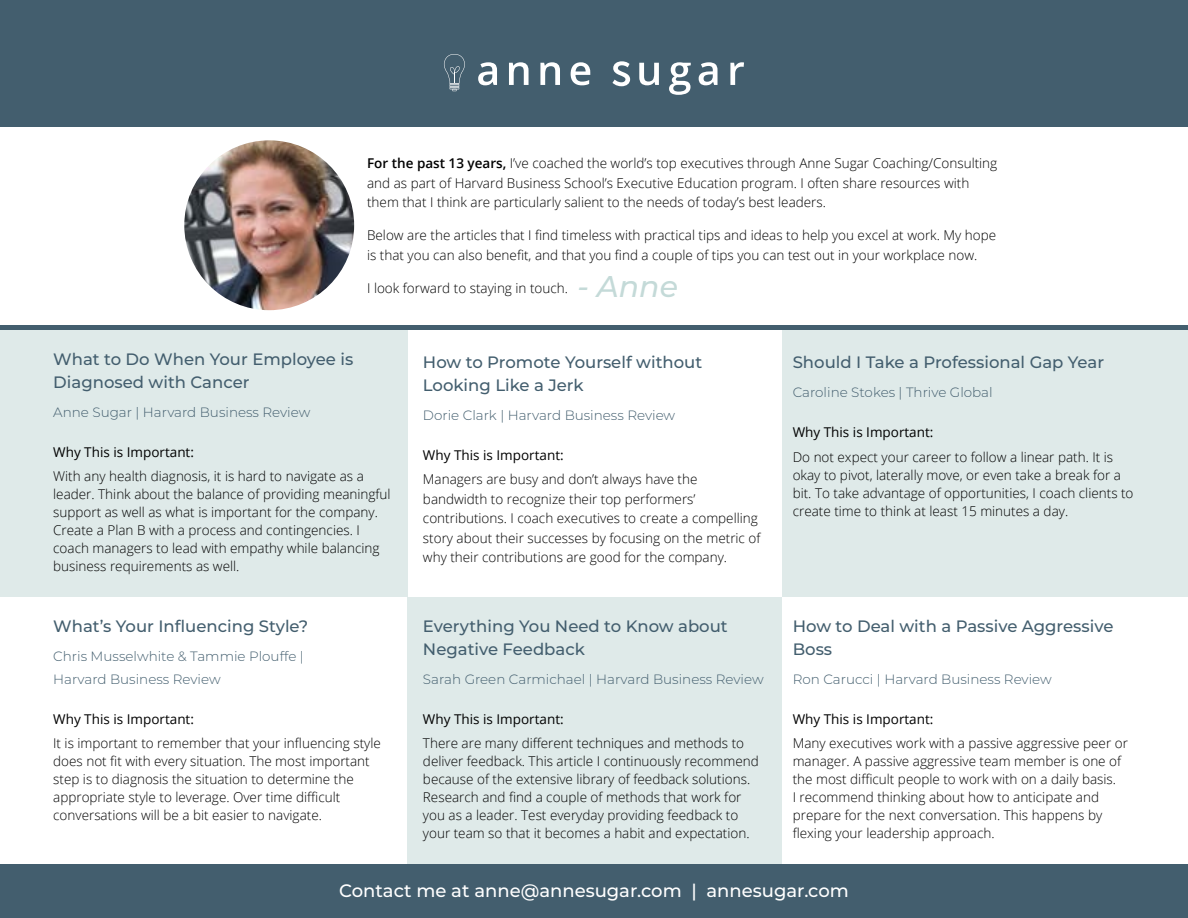
<style>
.page{position:relative;width:1188px;height:918px;background:#fff}
.page>*{position:absolute;margin:0;border:0;box-sizing:border-box;transform-origin:0 0}
.t1{font:italic 500 30px "Montserrat";color:#c4dad8}
.t2{font:500 18px "Montserrat";color:#fff}
.t3{font:500 16.5px/22.5px "Montserrat";color:#435e6e}
.t4{font:300 13.5px/18px "Open Sans";color:#000}
.t5{font:300 13.5px/22.5px "Montserrat";color:#435e6e}
.t6{font:13.5px "Open Sans";color:#000}
.s1{font-weight:600}
</style>
<div class="page">
<div style="left:0;top:329px;width:408px;height:268px;background:#dfeae9"></div>
<div style="left:408px;top:598px;width:374px;height:266px;background:#dfeae9"></div>
<div style="left:782px;top:329px;width:406px;height:268px;background:#dfeae9"></div>
<div style="left:0;top:864px;width:1188px;height:54px;background:#435e6e"></div>
<div style="left:0;top:325px;width:1188px;height:5px;background:#435e6e"></div>
<div style="left:0;top:0;width:1188px;height:126px;background:#435e6e"></div>
<img style="left:184px;top:140px;width:170px;height:170px;border-radius:85px">
<svg style="left:478px;top:62px;width:19px;height:23px"></svg>
<svg style="left:509px;top:62px;width:20px;height:23px"></svg>
<svg style="left:540px;top:62px;width:20px;height:23px"></svg>
<svg style="left:571px;top:62px;width:19px;height:23px"></svg>
<svg style="left:639px;top:63px;width:20px;height:22px"></svg>
<svg style="left:669px;top:62px;width:22px;height:33px"></svg>
<svg style="left:699px;top:62px;width:19px;height:23px"></svg>
<svg style="left:730px;top:62px;width:14px;height:23px"></svg>
<svg style="left:612px;top:61px;width:18px;height:25px"></svg>
<svg style="left:444px;top:54px;width:21px;height:37px"></svg>
<p class="t4" style="left:367px;top:153px;width:632px;line-height:19.5px"><span class="s1">For the past 13 years,</span> I’ve coached the world’s top executives through Anne Sugar Coaching/Consulting and as part of Harvard Business School’s Executive Education program. I often share resources with them that I think are particularly salient to the needs of today’s best leaders.</p>
<p class="t4" style="left:367px;top:225px;width:631px;line-height:19.5px">Below are the articles that I find timeless with practical tips and ideas to help you excel at work. My hope is that you can also benefit, and that you find a couple of tips you can test out in your workplace now.</p>
<p class="t4" style="left:367px;top:278px;width:202px">I look forward to staying in touch.</p>
<h1 class="t1" style="left:577px;top:266px;width:102px">- Anne</h1>
<p class="t3" style="left:53px;top:347px;width:302px">What to Do When Your Employee is<br>Diagnosed with Cancer</p>
<p class="t5" style="left:53px;top:400px;width:259px">Anne Sugar | Harvard Business Review</p>
<p class="t6" style="left:53px;top:443px;width:142px">Why This is Important:</p>
<p class="t4" style="left:53px;top:467px;width:339px">With any health diagnosis, it is hard to navigate as a leader. Think about the balance of providing meaningful support as well as what is important for the company.<br>Create a Plan B with a process and contingencies. I coach managers to lead with empathy while balancing business requirements as well.</p>
<p class="t3" style="left:53px;top:614px;width:257px">What’s Your Influencing Style?</p>
<p class="t5" style="left:53px;top:645px;width:252px">Chris Musselwhite &amp; Tammie Plouffe |<br>Harvard Business Review</p>
<p class="t6" style="left:53px;top:710px;width:142px">Why This is Important:</p>
<p class="t4" style="left:53px;top:734px;width:329px">It is important to remember that your influencing style does not fit with every situation. The most important step is to diagnosis the situation to determine the appropriate style to leverage. Over time difficult conversations will be a bit easier to navigate.</p>
<p class="t3" style="left:423px;top:350px;width:281px">How to Promote Yourself without<br>Looking Like a Jerk</p>
<p class="t5" style="left:423px;top:403px;width:254px">Dorie Clark | Harvard Business Review</p>
<p class="t6" style="left:423px;top:445px;width:142px">Why This is Important:</p>
<p class="t4" style="left:423px;top:469px;width:339px;line-height:19.5px">Managers are busy and don’t always have the bandwidth to recognize their top performers’ contributions. I coach executives to create a compelling story about their successes by focusing on the metric of why their contributions are good for the company.</p>
<p class="t3" style="left:423px;top:614px;width:306px">Everything You Need to Know about<br>Negative Feedback</p>
<p class="t5" style="left:423px;top:667px;width:342px">Sarah Green Carmichael | Harvard Business Review</p>
<p class="t6" style="left:423px;top:710px;width:142px">Why This is Important:</p>
<p class="t4" style="left:423px;top:734px;width:337px">There are many different techniques and methods to deliver feedback. This article I continuously recommend because of the extensive library of feedback solutions.<br>Research and find a couple of methods that work for you as a leader. Test everyday providing feedback to your team so that it becomes a habit and expectation.</p>
<p class="t3" style="left:793px;top:350px;width:313px">Should I Take a Professional Gap Year</p>
<p class="t5" style="left:793px;top:381px;width:201px">Caroline Stokes | Thrive Global</p>
<p class="t6" style="left:793px;top:423px;width:142px">Why This is Important:</p>
<p class="t4" style="left:793px;top:448px;width:342px">Do not expect your career to follow a linear path. It is okay to pivot, laterally move, or even take a break for a bit. To take advantage of opportunities, I coach clients to create time to think at least 15 minutes a day.</p>
<p class="t3" style="left:793px;top:614px;width:322px">How to Deal with a Passive Aggressive<br>Boss</p>
<p class="t5" style="left:793px;top:667px;width:261px">Ron Carucci | Harvard Business Review</p>
<p class="t6" style="left:793px;top:710px;width:142px">Why This is Important:</p>
<p class="t4" style="left:793px;top:734px;width:337px">Many executives work with a passive aggressive peer or manager. A passive aggressive team member is one of the most difficult people to work with on a daily basis.<br>I recommend thinking about how to anticipate and prepare for the next conversation. This happens by flexing your leadership approach.</p>
<h2 class="t2" style="left:339px;top:878px;width:511px">Contact me at anne@annesugar.com | annesugar.com</h2>
</div>
